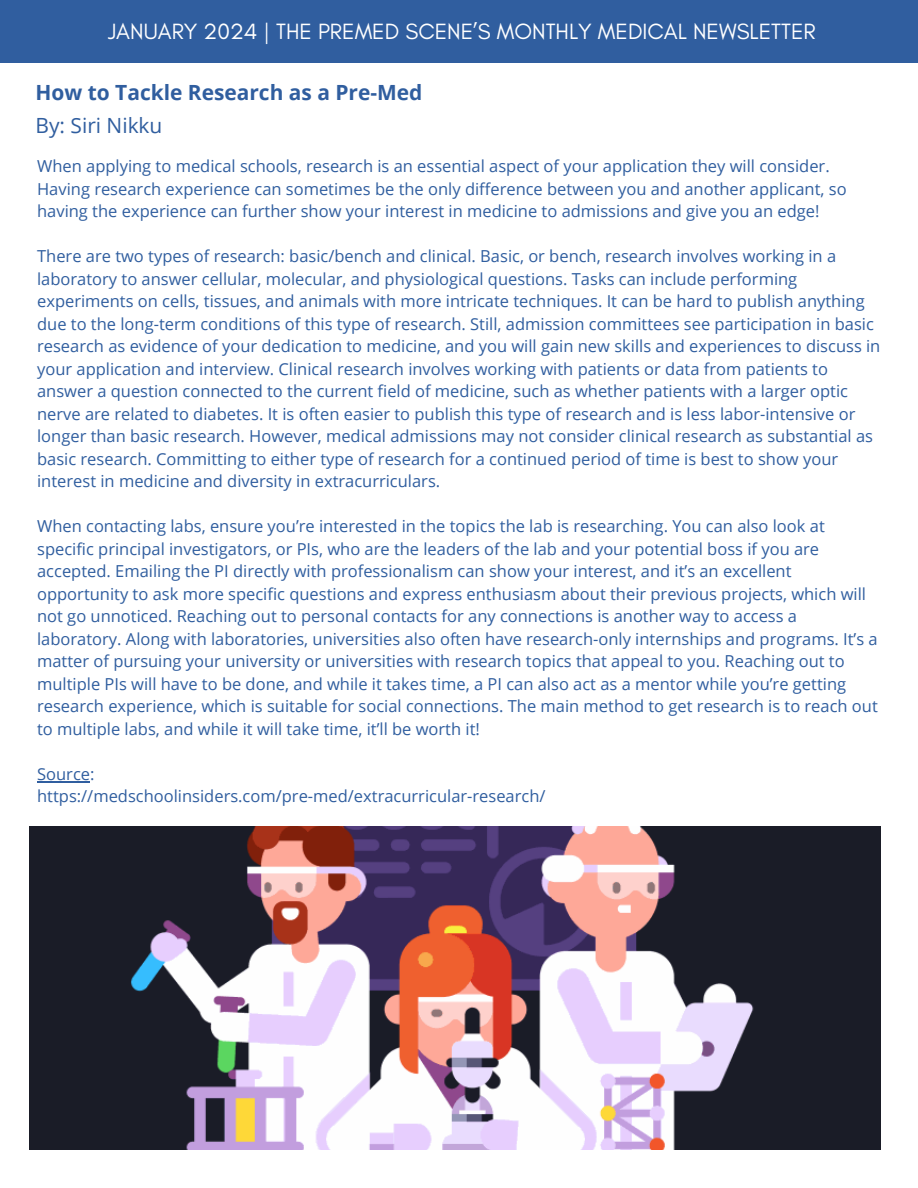
<style>
.page{position:relative;width:918px;height:1188px;background:#fff}
.page>*{position:absolute;margin:0;border:0;box-sizing:border-box;transform-origin:0 0}
.t1{font:22.5px "Glacial Indifference";color:#fff}
.t2{font:700 21px/33.8px "Open Sans";color:#305e9f}
.t3{font:16.5px/22.5px "Open Sans";color:#305e9f}
.s1{font-weight:400}
</style>
<div class="page">
<div style="left:0;top:0;width:918px;height:62px;background:#305e9f"></div>
<img style="left:30px;top:827px;width:850px;height:323px">
<hr style="left:37px;top:781px;width:53px;height:1px;background:#305e9f">
<h1 class="t1" style="left:108px;top:18px;width:709px">JANUARY 2024 | THE PREMED SCENE’S MONTHLY MEDICAL NEWSLETTER</h1>
<h2 class="t2" style="left:35px;top:75px;width:388px">How to Tackle Research as a Pre-Med<br><span class="s1">By: Siri Nikku</span></h2>
<p class="t3" style="left:37px;top:155px;width:811px">When applying to medical schools, research is an essential aspect of your application they will consider.<br>Having research experience can sometimes be the only difference between you and another applicant, so having the experience can further show your interest in medicine to admissions and give you an edge!</p>
<p class="t3" style="left:37px;top:245px;width:845px">There are two types of research: basic/bench and clinical. Basic, or bench, research involves working in a laboratory to answer cellular, molecular, and physiological questions. Tasks can include performing experiments on cells, tissues, and animals with more intricate techniques. It can be hard to publish anything due to the long-term conditions of this type of research. Still, admission committees see participation in basic research as evidence of your dedication to medicine, and you will gain new skills and experiences to discuss in your application and interview. Clinical research involves working with patients or data from patients to answer a question connected to the current field of medicine, such as whether patients with a larger optic nerve are related to diabetes. It is often easier to publish this type of research and is less labor-intensive or longer than basic research. However, medical admissions may not consider clinical research as substantial as basic research. Committing to either type of research for a continued period of time is best to show your interest in medicine and diversity in extracurriculars.</p>
<p class="t3" style="left:37px;top:515px;width:842px">When contacting labs, ensure you’re interested in the topics the lab is researching. You can also look at specific principal investigators, or PIs, who are the leaders of the lab and your potential boss if you are accepted. Emailing the PI directly with professionalism can show your interest, and it’s an excellent opportunity to ask more specific questions and express enthusiasm about their previous projects, which will not go unnoticed. Reaching out to personal contacts for any connections is another way to access a laboratory. Along with laboratories, universities also often have research-only internships and programs. It’s a matter of pursuing your university or universities with research topics that appeal to you. Reaching out to multiple PIs will have to be done, and while it takes time, a PI can also act as a mentor while you’re getting research experience, which is suitable for social connections. The main method to get research is to reach out to multiple labs, and while it will take time, it’ll be worth it!</p>
<p class="t3" style="left:37px;top:762px;width:59px">Source:</p>
<p class="t3" style="left:37px;top:785px;width:510px">https://medschoolinsiders.com/pre-med/extracurricular-research/</p>
</div>
